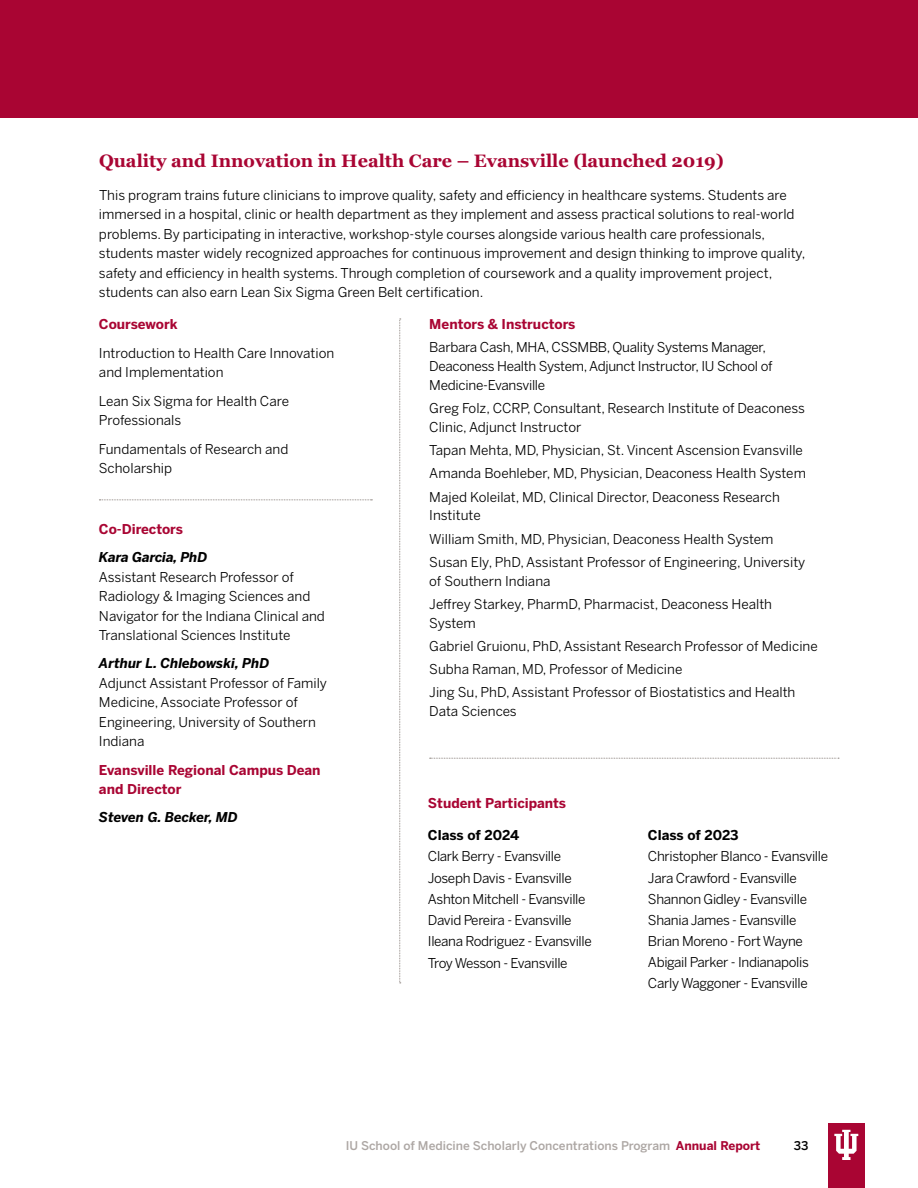
<style>
.page{position:relative;width:918px;height:1188px;background:#fff}
.page>*{position:absolute;margin:0;border:0;box-sizing:border-box;transform-origin:0 0}
.t1{font:700 18px "Georgia";color:#a90533}
.t2{font:13.5px/19.5px "Benton Sans";color:#000}
.t3{font:13.5px/21.1px "Benton Sans";letter-spacing:-.025em;color:#000}
.t4{font:13.5px/18.8px "Benton Sans";letter-spacing:-.02em;color:#000}
.t5{font:700 13.5px/19.2px "Benton Sans";color:#a90533}
.t6{font:italic 700 13.5px "Benton Sans";color:#000}
.t7{font:700 13.5px "Benton Sans";letter-spacing:-.01em;color:#000}
.t8{font:500 12px "Benton Sans";color:#ada7a4}
.t9{font:500 12px "Benton Sans";color:#000}
.s1{font-weight:700;color:#a90533}
</style>
<div class="page">
<div style="left:0;top:0;width:918px;height:117px;background:#a90533"></div>
<svg style="left:99px;top:500px;width:273px;height:1px"></svg>
<svg style="left:430px;top:758px;width:409px;height:1px"></svg>
<svg style="left:399px;top:319px;width:2px;height:665px"></svg>
<div style="left:828px;top:1124px;width:37px;height:64px;background:#a90533"></div>
<svg style="left:834px;top:1130px;width:24px;height:30px"></svg>
<h1 class="t1" style="left:99px;top:149px;width:626px">Quality and Innovation in Health Care – Evansville (launched 2019)</h1>
<p class="t2" style="left:99px;top:185px;width:708px">This program trains future clinicians to improve quality, safety and efficiency in healthcare systems. Students are immersed in a hospital, clinic or health department as they implement and assess practical solutions to real-world problems. By participating in interactive, workshop-style courses alongside various health care professionals, students master widely recognized approaches for continuous improvement and design thinking to improve quality, safety and efficiency in health systems. Through completion of coursework and a quality improvement project, students can also earn Lean Six Sigma Green Belt certification.</p>
<p class="t5" style="left:99px;top:315px;width:80px">Coursework</p>
<p class="t2" style="left:99px;top:343px;width:237px">Introduction to Health Care Innovation and Implementation</p>
<p class="t2" style="left:99px;top:391px;width:192px">Lean Six Sigma for Health Care<br>Professionals</p>
<p class="t2" style="left:99px;top:439px;width:191px">Fundamentals of Research and<br>Scholarship</p>
<p class="t5" style="left:429px;top:315px;width:148px">Mentors &amp; Instructors</p>
<p class="t4" style="left:429px;top:338px;width:345px">Barbara Cash, MHA, CSSMBB, Quality Systems Manager,<br>Deaconess Health System, Adjunct Instructor, IU School of<br>Medicine-Evansville</p>
<p class="t2" style="left:429px;top:399px;width:377px;line-height:18.8px">Greg Folz, CCRP, Consultant, Research Institute of Deaconess<br>Clinic, Adjunct Instructor</p>
<p class="t2" style="left:429px;top:439px;width:378px;line-height:23.2px">Tapan Mehta, MD, Physician, St. Vincent Ascension Evansville<br>Amanda Boehleber, MD, Physician, Deaconess Health System<br>Majed Koleilat, MD, Clinical Director, Deaconess Research</p>
<p class="t2" style="left:429px;top:504px;width:377px;line-height:23.2px">Institute<br>William Smith, MD, Physician, Deaconess Health System<br>Susan Ely, PhD, Assistant Professor of Engineering, University</p>
<p class="t2" style="left:429px;top:569px;width:344px;line-height:23.2px">of Southern Indiana<br>Jeffrey Starkey, PharmD, Pharmacist, Deaconess Health</p>
<p class="t2" style="left:429px;top:611px;width:390px;line-height:23.2px">System<br>Gabriel Gruionu, PhD, Assistant Research Professor of Medicine Subha Raman, MD, Professor of Medicine<br>Jing Su, PhD, Assistant Professor of Biostatistics and Health</p>
<p class="t2" style="left:429px;top:701px;width:89px">Data Sciences</p>
<p class="t5" style="left:99px;top:520px;width:86px">Co-Directors</p>
<p class="t6" style="left:99px;top:549px;width:110px">Kara Garcia, PhD</p>
<p class="t2" style="left:99px;top:567px;width:228px">Assistant Research Professor of Radiology &amp; Imaging Sciences and Navigator for the Indiana Clinical and Translational Sciences Institute</p>
<p class="t6" style="left:99px;top:655px;width:172px">Arthur L. Chlebowski, PhD</p>
<p class="t2" style="left:99px;top:673px;width:230px">Adjunct Assistant Professor of Family<br>Medicine, Associate Professor of<br>Engineering, University of Southern<br>Indiana</p>
<p class="t5" style="left:99px;top:760px;width:223px">Evansville Regional Campus Dean and Director</p>
<p class="t6" style="left:99px;top:809px;width:140px">Steven G. Becker, MD</p>
<p class="t5" style="left:428px;top:794px;width:140px">Student Participants</p>
<p class="t7" style="left:428px;top:827px;width:93px">Class of 2024</p>
<p class="t3" style="left:428px;top:846px;width:165px">Clark Berry - Evansville<br>Joseph Davis - Evansville<br>Ashton Mitchell - Evansville<br>David Pereira - Evansville<br>Ileana Rodriguez - Evansville<br>Troy Wesson - Evansville</p>
<p class="t7" style="left:648px;top:827px;width:92px">Class of 2023</p>
<p class="t3" style="left:648px;top:846px;width:182px">Christopher Blanco - Evansville<br>Jara Crawford - Evansville<br>Shannon Gidley - Evansville<br>Shania James - Evansville<br>Brian Moreno - Fort Wayne<br>Abigail Parker - Indianapolis<br>Carly Waggoner - Evansville</p>
<p class="t8" style="left:346px;top:1138px;width:416px">IU School of Medicine Scholarly Concentrations Program <span class="s1">Annual Report</span></p>
<p class="t9" style="left:794px;top:1139px;width:16px">33</p>
</div>
